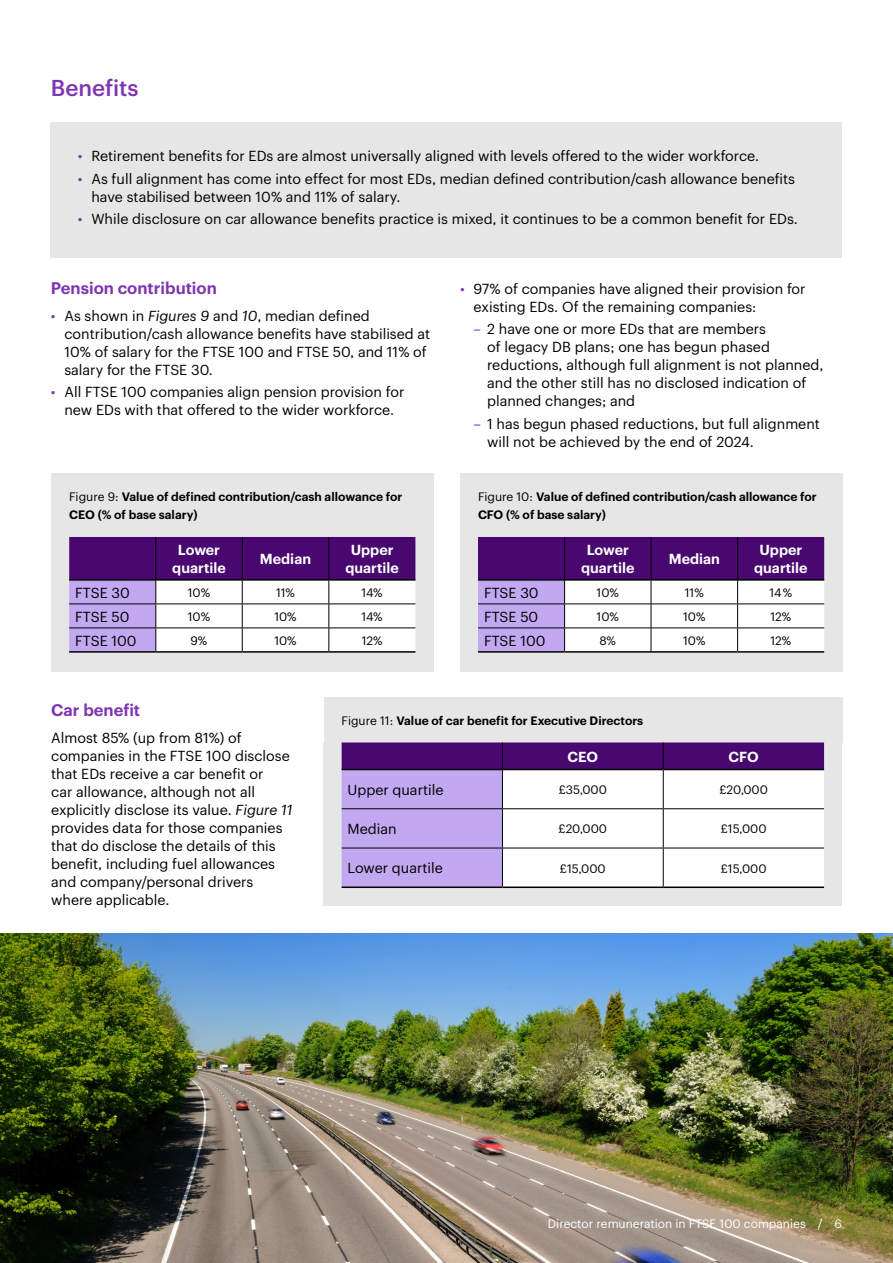
<style>
.page{position:relative;width:893px;height:1263px;background:#fff}
.page>*{position:absolute;margin:0;border:0;box-sizing:border-box;transform-origin:0 0}
.Title_Headline_30_36{font:500 22.5px "Graphik";color:#7f35b2}
.Body_subhead_L1_11_12{font:600 16.5px "Graphik";color:#7f35b2}
.Body_9_5_12{font:14.25px/18px "Graphik";color:#000}
.Body_subhead_L2_9_5_12{font:600 14.25px/18px "Graphik";color:#fff;text-align:center}
.Caption_8_10{font:600 12px/18px "Graphik";color:#000}
.Body_9_5_12-2{font:12px "Graphik";color:#000}
.Folio_8_10_A4{font:12px "Graphik";color:#fff}
.s1{color:#7f35b2}
.s2{font-style:italic}
.s3{font-weight:400}
</style>
<div class="page">
<img style="left:0;top:933px;width:893px;height:330px">
<div style="left:51px;top:123px;width:791px;height:135px;background:#e6e6e6"></div>
<div style="left:51px;top:537px;width:383px;height:135px;background:#e6e6e6"></div>
<div style="left:460px;top:537px;width:382px;height:135px;background:#e6e6e6"></div>
<div style="left:51px;top:474px;width:383px;height:63px;background:#e6e6e6"></div>
<div style="left:460px;top:474px;width:382px;height:63px;background:#e6e6e6"></div>
<svg style="left:69px;top:537px;width:346px;height:114px;background:#a88dbd"></svg>
<hr style="left:69px;top:651px;width:87px;height:2px;background:#000">
<hr style="left:156px;top:651px;width:86px;height:2px;background:#000">
<hr style="left:242px;top:651px;width:87px;height:2px;background:#000">
<hr style="left:329px;top:651px;width:86px;height:2px;background:#000">
<svg style="left:478px;top:537px;width:346px;height:114px;background:#a88dbd"></svg>
<hr style="left:478px;top:651px;width:87px;height:2px;background:#000">
<hr style="left:565px;top:651px;width:86px;height:2px;background:#000">
<hr style="left:651px;top:651px;width:87px;height:2px;background:#000">
<hr style="left:738px;top:651px;width:86px;height:2px;background:#000">
<div style="left:324px;top:742px;width:518px;height:164px;background:#e6e6e6"></div>
<div style="left:324px;top:697px;width:518px;height:45px;background:#e6e6e6"></div>
<svg style="left:342px;top:742px;width:482px;height:144px;background:#c8b5db"></svg>
<hr style="left:502px;top:769px;width:1px;height:39px;background:#000">
<hr style="left:663px;top:769px;width:1px;height:39px;background:#000">
<hr style="left:342px;top:808px;width:160px;height:1px;background:#000">
<hr style="left:502px;top:808px;width:161px;height:1px;background:#000">
<hr style="left:502px;top:809px;width:1px;height:39px;background:#000">
<hr style="left:663px;top:808px;width:161px;height:1px;background:#000">
<hr style="left:663px;top:809px;width:1px;height:39px;background:#000">
<hr style="left:342px;top:848px;width:160px;height:1px;background:#000">
<hr style="left:502px;top:848px;width:161px;height:1px;background:#000">
<hr style="left:502px;top:848px;width:1px;height:38px;background:#000">
<hr style="left:663px;top:848px;width:161px;height:1px;background:#000">
<hr style="left:663px;top:848px;width:1px;height:38px;background:#000">
<hr style="left:342px;top:886px;width:160px;height:2px;background:#000">
<hr style="left:502px;top:886px;width:161px;height:2px;background:#000">
<hr style="left:663px;top:886px;width:161px;height:2px;background:#000">
<p class="Title_Headline_30_36" style="left:51px;top:71px;width:89px">Benefits</p>
<p class="Body_9_5_12" style="left:78px;top:146px;width:683px"><span class="s1">•</span> Retirement benefits for EDs are almost universally aligned with levels offered to the wider workforce.</p>
<p class="Body_9_5_12" style="left:91px;top:169px;width:705px;text-indent:-14px"><span class="s1">•</span> As full alignment has come into effect for most EDs, median defined contribution/cash allowance benefits have stabilised between 10% and 11% of salary.</p>
<p class="Body_9_5_12" style="left:78px;top:209px;width:721px"><span class="s1">•</span> While disclosure on car allowance benefits practice is mixed, it continues to be a common benefit for EDs.</p>
<p class="Body_subhead_L1_11_12" style="left:51px;top:275px;width:168px">Pension contribution</p>
<p class="Body_9_5_12" style="left:64px;top:306px;width:367px;text-indent:-14px"><span class="s1">•</span> As shown in <span class="s2">Figures 9</span> and <span class="s2">10</span>, median defined contribution/cash allowance benefits have stabilised at 10% of salary for the FTSE 100 and FTSE 50, and 11% of salary for the FTSE 30.</p>
<p class="Body_9_5_12" style="left:51px;top:382px;width:355px;text-align:center"><span class="s1">•</span> All FTSE 100 companies align pension provision for new EDs with that offered to the wider workforce.</p>
<p class="Body_9_5_12" style="left:474px;top:279px;width:333px;text-indent:-14px"><span class="s1">•</span> 97% of companies have aligned their provision for existing EDs. Of the remaining companies:</p>
<p class="Body_9_5_12" style="left:487px;top:319px;width:338px;text-indent:-14px"><span class="s1">–</span> 2 have one or more EDs that are members<br>of legacy DB plans; one has begun phased reductions, although full alignment is not planned, and the other still has no disclosed indication of planned changes; and</p>
<p class="Body_9_5_12" style="left:487px;top:414px;width:334px;text-indent:-14px"><span class="s1">–</span> 1 has begun phased reductions, but full alignment will not be achieved by the end of 2024.</p>
<p class="Caption_8_10" style="left:69px;top:487px;width:335px"><span class="s3">Figure 9:</span> Value of defined contribution/cash allowance for<br>CEO (% of base salary)</p>
<p class="Caption_8_10" style="left:478px;top:487px;width:340px"><span class="s3">Figure 10:</span> Value of defined contribution/cash allowance for<br>CFO (% of base salary)</p>
<p class="Body_subhead_L2_9_5_12" style="left:172px;top:540px;width:55px">Lower quartile</p>
<p class="Body_subhead_L2_9_5_12" style="left:260px;top:549px;width:53px">Median</p>
<p class="Body_subhead_L2_9_5_12" style="left:345px;top:540px;width:55px">Upper quartile</p>
<p class="Body_9_5_12" style="left:75px;top:582px;width:56px">FTSE 30</p>
<p class="Body_9_5_12-2" style="left:188px;top:583px;width:24px">10%</p>
<p class="Body_9_5_12-2" style="left:276px;top:583px;width:20px">11%</p>
<p class="Body_9_5_12-2" style="left:362px;top:583px;width:23px">14%</p>
<p class="Body_9_5_12" style="left:75px;top:606px;width:56px">FTSE 50</p>
<p class="Body_9_5_12-2" style="left:188px;top:607px;width:24px">10%</p>
<p class="Body_9_5_12-2" style="left:274px;top:607px;width:24px">10%</p>
<p class="Body_9_5_12-2" style="left:362px;top:607px;width:23px">14%</p>
<p class="Body_9_5_12" style="left:75px;top:630px;width:63px">FTSE 100</p>
<p class="Body_9_5_12-2" style="left:191px;top:631px;width:18px">9%</p>
<p class="Body_9_5_12-2" style="left:274px;top:631px;width:24px">10%</p>
<p class="Body_9_5_12-2" style="left:362px;top:631px;width:22px">12%</p>
<p class="Body_subhead_L2_9_5_12" style="left:581px;top:540px;width:55px">Lower quartile</p>
<p class="Body_subhead_L2_9_5_12" style="left:669px;top:549px;width:53px">Median</p>
<p class="Body_subhead_L2_9_5_12" style="left:754px;top:540px;width:55px">Upper quartile</p>
<p class="Body_9_5_12" style="left:484px;top:582px;width:56px">FTSE 30</p>
<p class="Body_9_5_12-2" style="left:597px;top:583px;width:24px">10%</p>
<p class="Body_9_5_12-2" style="left:685px;top:583px;width:20px">11%</p>
<p class="Body_9_5_12-2" style="left:770px;top:583px;width:24px">14 %</p>
<p class="Body_9_5_12" style="left:484px;top:606px;width:56px">FTSE 50</p>
<p class="Body_9_5_12-2" style="left:597px;top:607px;width:24px">10%</p>
<p class="Body_9_5_12-2" style="left:683px;top:607px;width:24px">10%</p>
<p class="Body_9_5_12-2" style="left:770px;top:607px;width:22px">12%</p>
<p class="Body_9_5_12" style="left:484px;top:630px;width:63px">FTSE 100</p>
<p class="Body_9_5_12-2" style="left:600px;top:631px;width:18px">8%</p>
<p class="Body_9_5_12-2" style="left:683px;top:631px;width:24px">10%</p>
<p class="Body_9_5_12-2" style="left:770px;top:631px;width:22px">12%</p>
<p class="Body_subhead_L1_11_12" style="left:51px;top:697px;width:90px">Car benefit</p>
<p class="Body_9_5_12" style="left:51px;top:727px;width:243px">Almost 85% (up from 81%) of companies in the FTSE 100 disclose that EDs receive a car benefit or<br>car allowance, although not all explicitly disclose its value. <span class="s2">Figure 11 </span>provides data for those companies that do disclose the details of this benefit, including fuel allowances and company/personal drivers where applicable.</p>
<p class="Caption_8_10" style="left:342px;top:710px;width:303px"><span class="s3">Figure 11:</span> Value of car benefit for Executive Directors</p>
<p class="Body_subhead_L2_9_5_12" style="left:567px;top:746px;width:32px">CEO</p>
<p class="Body_subhead_L2_9_5_12" style="left:728px;top:746px;width:32px">CFO</p>
<p class="Body_9_5_12" style="left:348px;top:779px;width:97px">Upper quartile</p>
<p class="Body_9_5_12-2" style="left:559px;top:781px;width:50px">£35,000</p>
<p class="Body_9_5_12-2" style="left:719px;top:781px;width:50px">£20,000</p>
<p class="Body_9_5_12" style="left:348px;top:819px;width:51px">Median</p>
<p class="Body_9_5_12-2" style="left:558px;top:820px;width:50px">£20,000</p>
<p class="Body_9_5_12-2" style="left:721px;top:820px;width:47px">£15,000</p>
<p class="Body_9_5_12" style="left:348px;top:858px;width:97px">Lower quartile</p>
<p class="Body_9_5_12-2" style="left:560px;top:859px;width:47px">£15,000</p>
<p class="Body_9_5_12-2" style="left:721px;top:859px;width:47px">£15,000</p>
<p class="Folio_8_10_A4" style="left:548px;top:1215px;width:296px">Director remuneration in FTSE 100 companies / 6</p>
</div>
